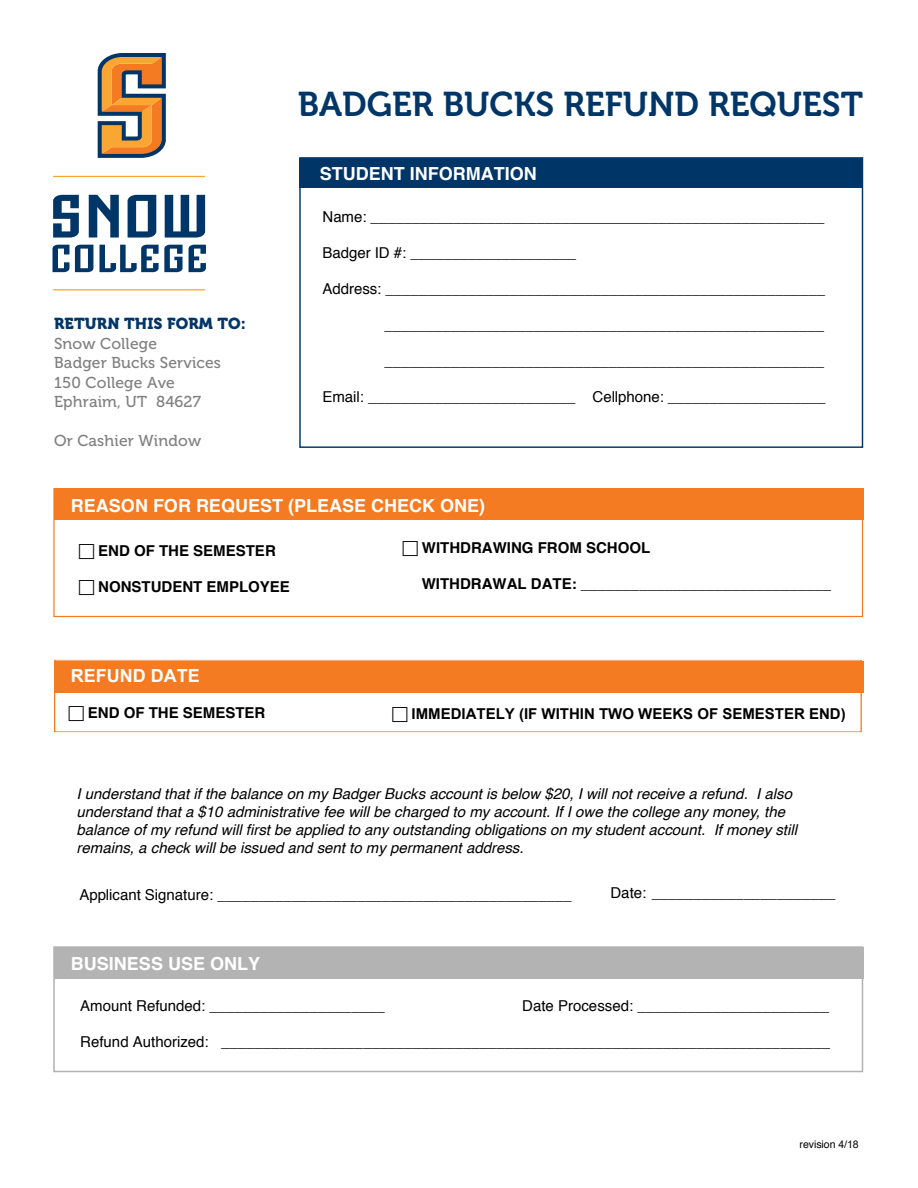
<style>
.page{position:relative;width:918px;height:1188px;background:#fff}
.page>*{position:absolute;margin:0;border:0;box-sizing:border-box;transform-origin:0 0}
.t1{font:34.2px "Museo 700";color:#003667}
.t2{font:700 18px "Helvetica";color:#fff}
.t3{font:700 18px "Arial";color:#fff}
.t4{font:15.75px/19.5px "Museo 500";letter-spacing:.01em;color:#808080}
.t5{font:15.75px "Museo 900";letter-spacing:.01em;color:#003667}
.t6{font:15px "Helvetica";color:#000}
.t7{font:italic 15px/18px "Helvetica";color:#000}
.t8{font:700 15px "Helvetica";color:#000}
.t9{font:700 15px "Arial";color:#000}
.t10{font:10.5px "Helvetica";letter-spacing:-.005em;color:#000}
.s1{font-family:"Arial"}
</style>
<div class="page">
<div style="left:53px;top:488px;width:810px;height:129px;border:1px solid #f47b21"></div>
<div style="left:54px;top:489px;width:809px;height:31px;background:#f47b21"></div>
<div style="left:53px;top:946px;width:810px;height:126px;border:2px solid #b3b3b3"></div>
<div style="left:54px;top:947px;width:809px;height:31px;background:#b3b3b3"></div>
<div style="left:300px;top:158px;width:563px;height:30px;background:#003667"></div>
<svg style="left:53px;top:195px;width:26px;height:43px"></svg>
<svg style="left:128px;top:195px;width:28px;height:43px"></svg>
<svg style="left:75px;top:245px;width:18px;height:27px"></svg>
<svg style="left:53px;top:245px;width:16px;height:27px"></svg>
<svg style="left:89px;top:195px;width:30px;height:43px"></svg>
<svg style="left:165px;top:195px;width:40px;height:43px"></svg>
<svg style="left:99px;top:245px;width:84px;height:27px"></svg>
<svg style="left:189px;top:245px;width:17px;height:27px"></svg>
<hr style="left:53px;top:176px;width:152px;height:1px;background:#faa633">
<svg style="left:98px;top:53px;width:68px;height:105px;background:#af865b"></svg>
<hr style="left:53px;top:289px;width:152px;height:1px;background:#faa633">
<div style="left:54px;top:661px;width:809px;height:31px;background:#f47b21"></div>
<div style="left:54px;top:660px;width:808px;height:72px;border:1px solid #f47b21"></div>
<h1 class="t1" style="left:298px;top:86px;width:567px">BADGER BUCKS REFUND REQUEST</h1>
<p class="t5" style="left:54px;top:315px;width:193px">RETURN THIS FORM TO:</p>
<p class="t4" style="left:54px;top:334px;width:169px">Snow College<br>Badger Bucks Services<br>150 College Ave<br>Ephraim, UT 84627</p>
<p class="t4" style="left:54px;top:431px;width:149px">Or Cashier Window</p>
<p class="t2" style="left:320px;top:159px;width:218px">STUDENT INFORMATION</p>
<p class="t6" style="left:323px;top:205px;width:503px">Name: _______________________________________________________</p>
<p class="t6" style="left:323px;top:241px;width:255px">Badger ID #: ____________________</p>
<p class="t6" style="left:323px;top:277px;width:504px">Address: _____________________________________________________</p>
<p class="t6" style="left:384px;top:313px;width:441px">_____________________________________________________</p>
<p class="t6" style="left:384px;top:349px;width:441px">_____________________________________________________</p>
<p class="t6" style="left:323px;top:385px;width:505px">Email: _________________________ Cellphone: ___________________</p>
<p class="t2" style="left:71px;top:491px;width:416px">REASON FOR REQUEST (PLEASE CHECK ONE)</p>
<p class="t8" style="left:98px;top:538px;width:179px">END OF THE SEMESTER</p>
<p class="t8" style="left:422px;top:535px;width:230px">WITHDRAWING FROM SCHOOL</p>
<p class="t8" style="left:98px;top:574px;width:193px">NONSTUDENT EMPLOYEE</p>
<p class="t8" style="left:422px;top:571px;width:411px">WITHDRAWAL DATE: ______________________________</p>
<p class="t3" style="left:71px;top:663px;width:130px">REFUND DATE</p>
<p class="t8" style="left:88px;top:701px;width:179px">END OF THE SEMESTER</p>
<p class="t9" style="left:412px;top:703px;width:436px">IMMEDIATELY (IF WITHIN TWO WEEKS OF SEMESTER END)</p>
<p class="t7" style="left:77px;top:785px;width:722px">I understand that if the balance on my Badger Bucks account is below $20, I will not receive a refund. I also understand that a $10 administrative fee will be charged to my account. If I owe the college any money, the balance of my refund will first be applied to any outstanding obligations on my student account. If money still remains, a check will be issued and sent to my permanent address.</p>
<p class="t6" style="left:79px;top:883px;width:494px">Applicant Signature: ___________________________________________</p>
<p class="t6" style="left:611px;top:881px;width:227px">Date: ______________________</p>
<p class="t2" style="left:71px;top:949px;width:191px">BUSINESS USE ONLY</p>
<p class="t6" style="left:80px;top:994px;width:306px">Amount Refunded: _____________________</p>
<p class="t6" style="left:522px;top:994px;width:308px">Date Processed: _______________________</p>
<p class="t6" style="left:80px;top:1030px;width:751px">Refund Authorized: _________________________________________________________________________</p>
<p class="t10" style="left:800px;top:1136px;width:61px">revision <span class="s1">4</span>/<span class="s1">18</span></p>
</div>
